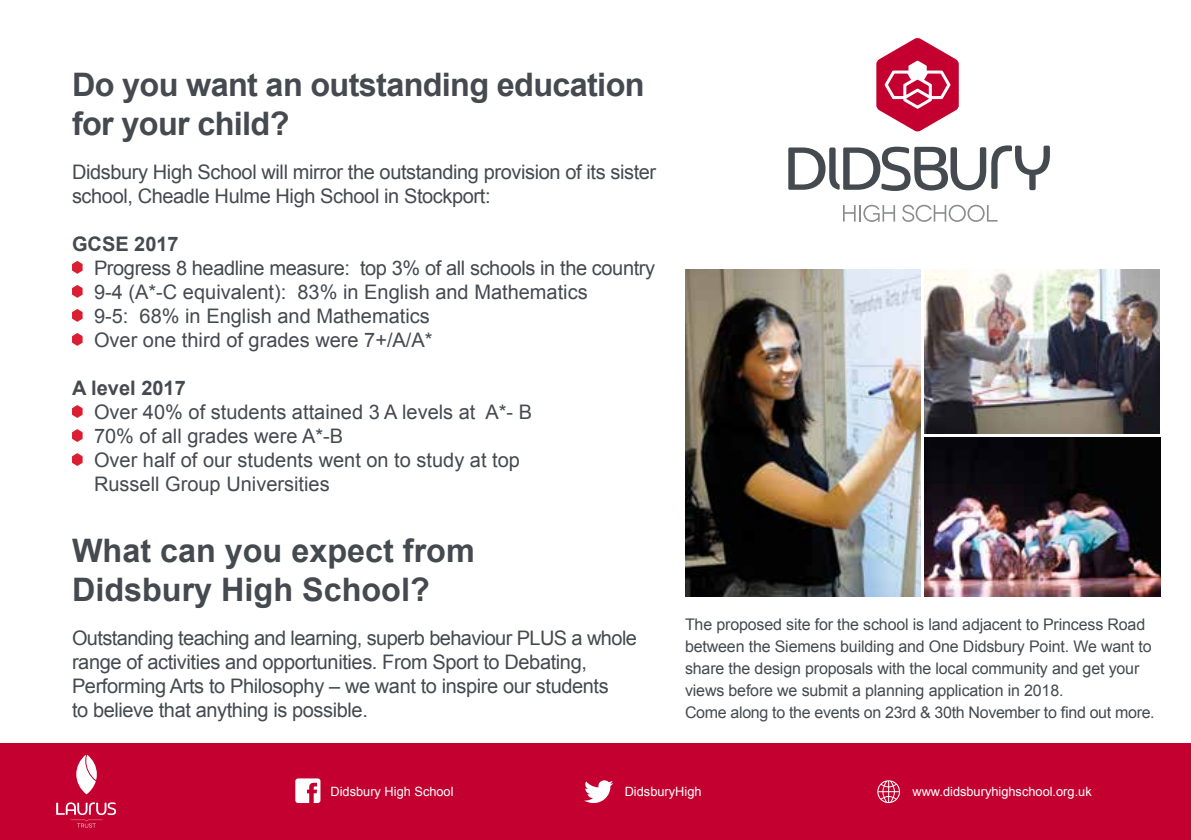
<style>
.page{position:relative;width:1191px;height:840px;background:#fff}
.page>*{position:absolute;margin:0;border:0;box-sizing:border-box;transform-origin:0 0}
.t1{font:700 32.4px/38.8px "Arial";letter-spacing:-.02em;color:#444a4f}
.t2{font:700 32.4px/38.8px "Arial";color:#444a4f}
.t3{font:20px/24px "Arial";letter-spacing:-.02em;color:#444a4f}
.t4{font:20px/24px "Arial";color:#444a4f}
.t5{font:700 20px "Arial";color:#444a4f}
.t6{font:16px/22px "Arial";letter-spacing:-.01em;color:#444a4f}
.t7{font:12.8px "Arial";color:#fff}
</style>
<div class="page">
<div style="left:0;top:743px;width:1191px;height:96px;background:#c3002f"></div>
<img style="left:685px;top:270px;width:235px;height:326px">
<img style="left:924px;top:270px;width:235px;height:163px">
<svg style="left:72px;top:261px;width:11px;height:12px"></svg>
<svg style="left:72px;top:285px;width:11px;height:12px"></svg>
<svg style="left:72px;top:309px;width:11px;height:12px"></svg>
<svg style="left:72px;top:333px;width:11px;height:12px"></svg>
<svg style="left:72px;top:405px;width:11px;height:12px"></svg>
<svg style="left:72px;top:429px;width:11px;height:12px"></svg>
<svg style="left:72px;top:453px;width:11px;height:12px"></svg>
<svg style="left:877px;top:780px;width:23px;height:22px"></svg>
<svg style="left:584px;top:780px;width:29px;height:22px"></svg>
<svg style="left:295px;top:778px;width:25px;height:24px"></svg>
<svg style="left:76px;top:754px;width:21px;height:39px"></svg>
<svg style="left:56px;top:802px;width:60px;height:25px"></svg>
<svg style="left:843px;top:205px;width:52px;height:17px"></svg>
<svg style="left:902px;top:205px;width:95px;height:17px"></svg>
<svg style="left:788px;top:145px;width:262px;height:46px"></svg>
<svg style="left:876px;top:38px;width:82px;height:94px"></svg>
<img style="left:924px;top:437px;width:236px;height:159px">
<h1 class="t1" style="left:72px;top:66px;width:574px">Do you want an outstanding education for your child?</h1>
<p class="t3" style="left:72px;top:160px;width:585px">Didsbury High School will mirror the outstanding provision of its sister school, Cheadle Hulme High School in Stockport:</p>
<p class="t5" style="left:72px;top:230px;width:108px">GCSE 2017</p>
<p class="t4" style="left:94px;top:256px;width:562px">Progress 8 headline measure: top 3% of all schools in the country 9-4 (A*-C equivalent): 83% in English and Mathematics<br>9-5: 68% in English and Mathematics<br>Over one third of grades were 7+/A/A*</p>
<p class="t5" style="left:72px;top:374px;width:115px">A level 2017</p>
<p class="t4" style="left:94px;top:400px;width:440px">Over 40% of students attained 3 A levels at A*- B 70% of all grades were A*-B<br>Over half of our students went on to study at top Russell Group Universities</p>
<h1 class="t2" style="left:72px;top:532px;width:404px">What can you expect from<br>Didsbury High School?</h1>
<p class="t3" style="left:72px;top:625px;width:566px">Outstanding teaching and learning, superb behaviour PLUS a whole range of activities and opportunities. From Sport to Debating, Performing Arts to Philosophy – we want to inspire our students<br>to believe that anything is possible.</p>
<p class="t6" style="left:685px;top:613px;width:471px">The proposed site for the school is land adjacent to Princess Road between the Siemens building and One Didsbury Point. We want to share the design proposals with the local community and get your views before we submit a planning application in 2018.<br>Come along to the events on 23rd &amp; 30th November to find out more.</p>
<p class="t7" style="left:330px;top:783px;width:125px">Didsbury High School</p>
<p class="t7" style="left:625px;top:783px;width:78px">DidsburyHigh</p>
<p class="t7" style="left:912px;top:783px;width:181px">www.didsburyhighschool.org.uk</p>
</div>
